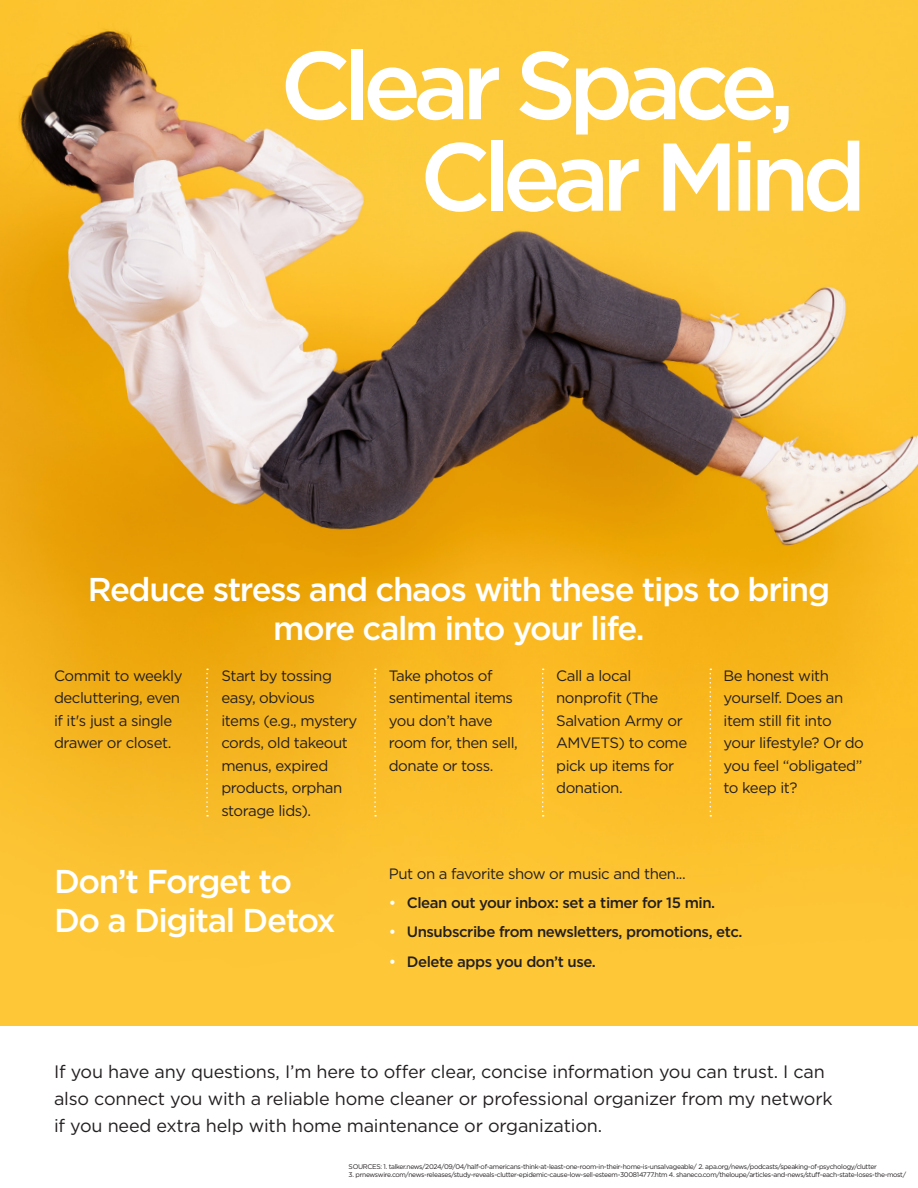
<style>
.page{position:relative;width:918px;height:1188px;background:#fff}
.page>*{position:absolute;margin:0;border:0;box-sizing:border-box;transform-origin:0 0}
.t1{font:500 96px/91.5px "Gotham";letter-spacing:-.08em;color:#fff}
.t2{font:500 33px/39px "Gotham";letter-spacing:-.04em;color:#fff;text-align:center}
.t3{font:18px/27px "Gotham";letter-spacing:-.01em;color:#231f20}
.t4{font:15px/22.5px "Gotham";letter-spacing:-.03em;color:#231f20}
.t5{font:500 15px "Gotham";letter-spacing:-.03em;color:#231f20}
.t6{font:6.75px "Gotham";letter-spacing:-.045em;color:#231f20}
.s1{color:#fff}
</style>
<div class="page">
<img style="left:0;top:0;width:918px;height:1026px">
<svg style="left:374px;top:669px;width:2px;height:148px"></svg>
<svg style="left:206px;top:669px;width:2px;height:148px"></svg>
<svg style="left:542px;top:669px;width:2px;height:148px"></svg>
<svg style="left:710px;top:669px;width:1px;height:148px"></svg>
<p class="t1" style="left:420px;top:38px;width:448px;text-indent:-140px">Clear Space,<br>Clear Mind</p>
<p class="t2" style="left:88px;top:569px;width:744px">Reduce stress and chaos with these tips to bring more calm into your life.</p>
<p class="t4" style="left:54px;top:664px;width:130px">Commit to weekly decluttering, even if it's just a single drawer or closet.</p>
<p class="t4" style="left:221px;top:664px;width:137px">Start by tossing easy, obvious<br>items (e.g., mystery cords, old takeout menus, expired products, orphan storage lids).</p>
<p class="t4" style="left:389px;top:664px;width:131px">Take photos of sentimental items you don’t have room for, then sell, donate or toss.</p>
<p class="t4" style="left:556px;top:664px;width:133px">Call a local nonprofit (The<br>Salvation Army or<br>AMVETS) to come pick up items for donation.</p>
<p class="t4" style="left:724px;top:664px;width:142px">Be honest with yourself. Does an item still fit into your lifestyle? Or do you feel “obligated” to keep it?</p>
<p class="t2" style="left:54px;top:862px;width:283px;text-align:left">Don’t Forget to<br>Do a Digital Detox</p>
<p class="t4" style="left:389px;top:862px;width:298px">Put on a favorite show or music and then...</p>
<p class="t5" style="left:389px;top:893px;width:328px"><span class="s1">•</span> Clean out your inbox: set a timer for 15 min.</p>
<p class="t5" style="left:389px;top:922px;width:355px"><span class="s1">•</span> Unsubscribe from newsletters, promotions, etc.</p>
<p class="t5" style="left:389px;top:952px;width:209px"><span class="s1">•</span> Delete apps you don’t use.</p>
<p class="t3" style="left:54px;top:1058px;width:780px">If you have any questions, I’m here to offer clear, concise information you can trust. I can also connect you with a reliable home cleaner or professional organizer from my network if you need extra help with home maintenance or organization.</p>
<p class="t6" style="left:349px;top:1162px;width:530px">SOURCES: 1. talker.news/2024/09/04/half-of-americans-think-at-least-one-room-in-their-home-is-unsalvageable/ 2. apa.org/news/podcasts/speaking-of-psychology/clutter</p>
<p class="t6" style="left:349px;top:1170px;width:559px">3. prnewswire.com/news-releases/study-reveals-clutter-epidemic-cause-low-sell-esteem-300814777.htm 4. shaneco.com/theloupe/articles-and-news/stuff-each-state-loses-the-most/</p>
</div>
